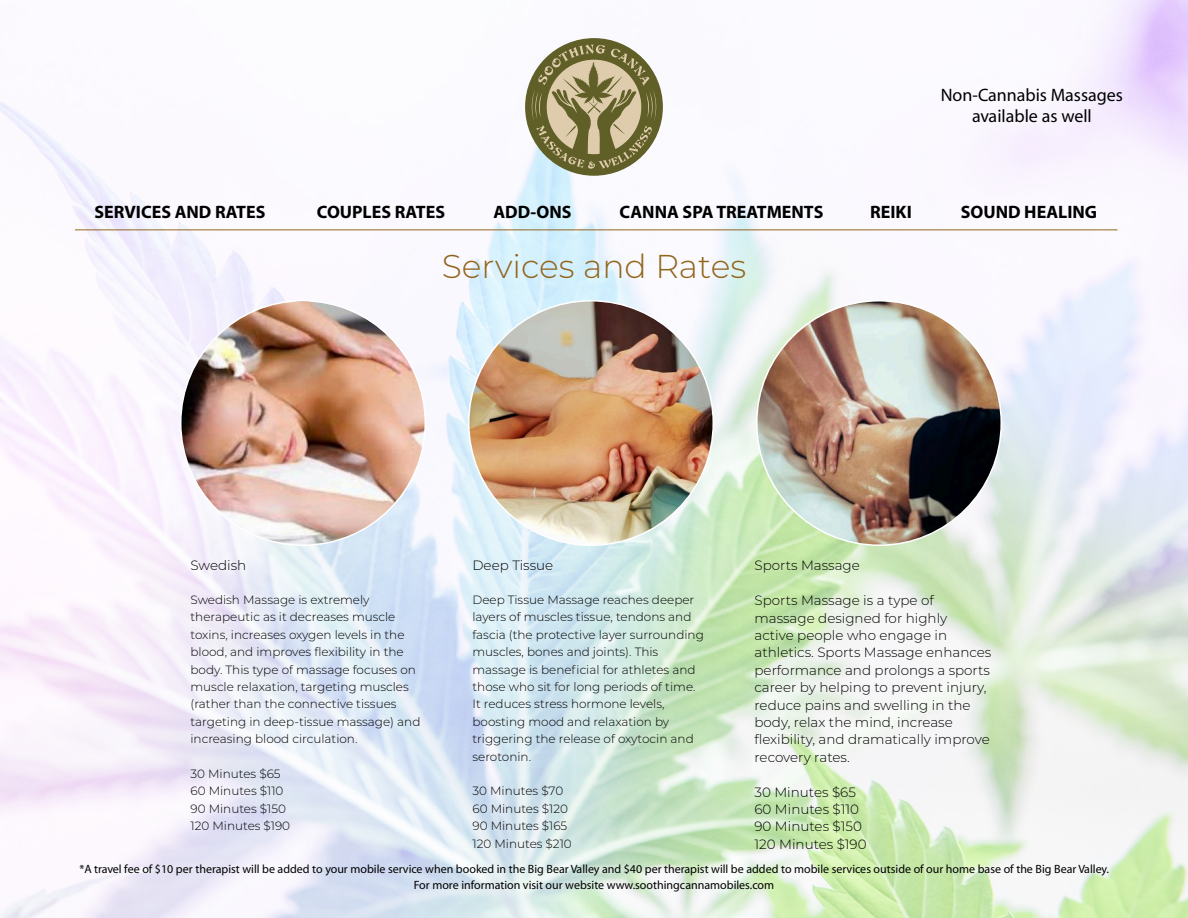
<style>
.page{position:relative;width:1188px;height:918px;background:#fff}
.page>*{position:absolute;margin:0;border:0;box-sizing:border-box;transform-origin:0 0}
.t1{font:300 33px "Montserrat";color:#92651c}
.t2{font:700 18px "Myriad Pro";color:#000}
.t3{font:18px "Myriad MM 400 600";color:#000}
.t4{font:300 13.5px/17.4px "Montserrat";color:#000}
.t5{font:300 12px/17.4px "Montserrat";color:#000}
.t6{font:12px/15.6px "Myriad MM 400 600";color:#000;text-align:center}
</style>
<div class="page">
<img style="left:0;top:0;width:1188px;height:918px">
<div style="left:525px;top:38px;width:138px;height:138px;background:#5f5f27;border-radius:50%"></div>
<svg style="left:532px;top:45px;width:124px;height:124px"></svg>
<img style="left:181px;top:301px;width:244px;height:244px;border-radius:122px">
<img style="left:469px;top:301px;width:244px;height:244px;border-radius:122px">
<img style="left:757px;top:301px;width:244px;height:244px;border-radius:122px">
<hr style="left:75px;top:230px;width:1043px;height:1px;background:#92651c">
<p class="t3" style="left:941px;top:86px;width:184px">Non-Cannabis Massages</p>
<p class="t3" style="left:972px;top:107px;width:121px">available as well</p>
<p class="t2" style="left:95px;top:201px;width:172px">SERVICES AND RATES</p>
<p class="t2" style="left:317px;top:201px;width:130px">COUPLES RATES</p>
<p class="t2" style="left:493px;top:201px;width:80px">ADD-ONS</p>
<p class="t2" style="left:620px;top:201px;width:205px">CANNA SPA TREATMENTS</p>
<p class="t2" style="left:870px;top:201px;width:43px">REIKI</p>
<p class="t2" style="left:961px;top:201px;width:138px">SOUND HEALING</p>
<p class="t1" style="left:442px;top:244px;width:306px">Services and Rates</p>
<p class="t4" style="left:190px;top:556px;width:57px">Swedish</p>
<p class="t5" style="left:190px;top:591px;width:231px">Swedish Massage is extremely therapeutic as it decreases muscle toxins, increases oxygen levels in the blood, and improves flexibility in the body. This type of massage focuses on muscle relaxation, targeting muscles (rather than the connective tissues targeting in deep-tissue massage) and increasing blood circulation.</p>
<p class="t5" style="left:190px;top:765px;width:92px">30 Minutes $65</p>
<p class="t5" style="left:190px;top:782px;width:94px">60 Minutes $110</p>
<p class="t5" style="left:190px;top:799px;width:97px">90 Minutes $150</p>
<p class="t5" style="left:190px;top:817px;width:101px">120 Minutes $190</p>
<p class="t4" style="left:472px;top:556px;width:82px">Deep Tissue</p>
<p class="t5" style="left:472px;top:591px;width:233px">Deep Tissue Massage reaches deeper layers of muscles tissue, tendons and fascia (the protective layer surrounding muscles, bones and joints). This massage is beneficial for athletes and those who sit for long periods of time.</p>
<p class="t5" style="left:472px;top:695px;width:223px">It reduces stress hormone levels, boosting mood and relaxation by triggering the release of oxytocin and serotonin.</p>
<p class="t5" style="left:472px;top:782px;width:92px">30 Minutes $70</p>
<p class="t5" style="left:472px;top:799px;width:97px">60 Minutes $120</p>
<p class="t5" style="left:472px;top:817px;width:96px">90 Minutes $165</p>
<p class="t5" style="left:472px;top:834px;width:101px">120 Minutes $210</p>
<p class="t4" style="left:754px;top:556px;width:107px">Sports Massage</p>
<p class="t4" style="left:754px;top:591px;width:238px">Sports Massage is a type of massage designed for highly<br>active people who engage in athletics. Sports Massage enhances performance and prolongs a sports career by helping to prevent injury, reduce pains and swelling in the body, relax the mind, increase flexibility, and dramatically improve recovery rates.</p>
<p class="t4" style="left:754px;top:783px;width:103px">30 Minutes $65</p>
<p class="t4" style="left:754px;top:800px;width:106px">60 Minutes $110</p>
<p class="t4" style="left:754px;top:817px;width:109px">90 Minutes $150</p>
<p class="t4" style="left:754px;top:835px;width:114px">120 Minutes $190</p>
<p class="t6" style="left:79px;top:862px;width:1031px">*A travel fee of $10 per therapist will be added to your mobile service when booked in the Big Bear Valley and $40 per therapist will be added to mobile services outside of our home base of the Big Bear Valley.<br>For more information visit our website www.soothingcannamobiles.com</p>
</div>
